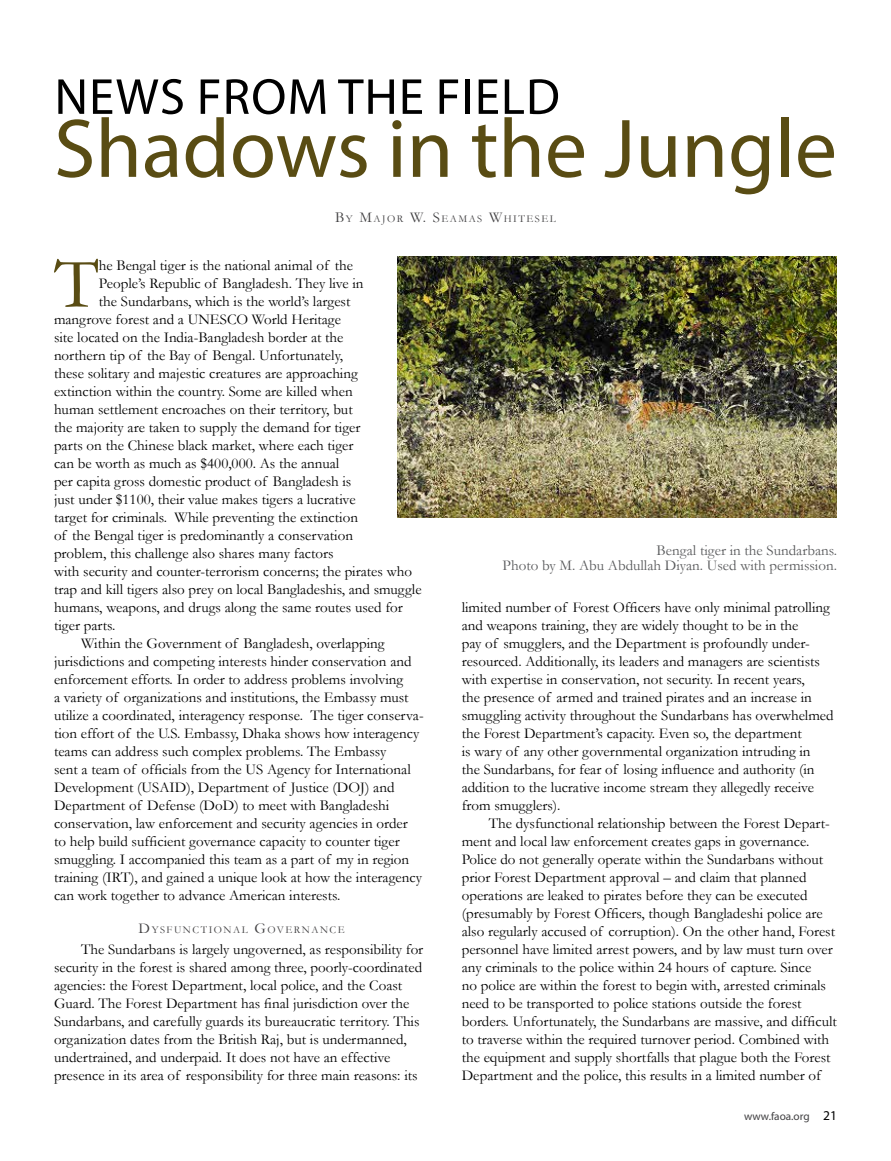
<style>
.page{position:relative;width:891px;height:1161px;background:#fff}
.page>*{position:absolute;margin:0;border:0;box-sizing:border-box;transform-origin:0 0}
.t1{font:84px "Myriad Pro";color:#594c13}
.t2{font:72.75px "Garamond";color:#594c13}
.t3{font:51px "Myriad Pro";letter-spacing:.02em;color:#000}
.t4{font:15px/18px "Garamond";color:#000}
.t5{font:15px/15px "Garamond";color:#58595b;text-align:right}
.t6{font:11.25px "Myriad Pro";color:#414042}
.t7{font:10.5px "Garamond";letter-spacing:.145em;color:#414042}
.s1{font-size:15px}
.s2{font-size:13.5px;color:#000}
</style>
<div class="page">
<img style="left:397px;top:256px;width:440px;height:262px">
<h3 class="t3" style="left:55px;top:65px;width:507px">NEWS FROM THE FIELD</h3>
<h1 class="t1" style="left:54px;top:97px;width:785px">Shadows in the Jungle</h1>
<p class="t7" style="left:335px;top:211px;width:125px"><span class="s1">B</span>Y <span class="s1">M</span>AJOR <span class="s1">W. S</span>EAMA</p>
<p class="t7" style="left:477px;top:211px;width:80px">S <span class="s1">W</span>HITESEL</p>
<h2 class="t2" style="left:54px;top:234px;width:46px">T</h2>
<p class="t4" style="left:99px;top:256px;width:256px">he Bengal tiger is the national animal of the</p>
<p class="t4" style="left:99px;top:274px;width:266px">People’s Republic of Bangladesh. They live in</p>
<p class="t4" style="left:99px;top:292px;width:253px">the Sundarbans, which is the world’s largest</p>
<p class="t4" style="left:54px;top:310px;width:289px">mangrove forest and a UNESCO World Heritage</p>
<p class="t4" style="left:54px;top:328px;width:291px">site located on the India-Bangladesh border at the</p>
<p class="t4" style="left:54px;top:346px;width:290px">northern tip of the Bay of Bengal. Unfortunately,</p>
<p class="t4" style="left:54px;top:364px;width:305px">these solitary and majestic creatures are approaching</p>
<p class="t4" style="left:54px;top:382px;width:300px">extinction within the country. Some are killed when</p>
<p class="t4" style="left:54px;top:400px;width:300px">human settlement encroaches on their territory, but</p>
<p class="t4" style="left:54px;top:418px;width:308px">the majority are taken to supply the demand for tiger</p>
<p class="t4" style="left:54px;top:436px;width:301px">parts on the Chinese black market, where each tiger</p>
<p class="t4" style="left:54px;top:454px;width:287px">can be worth as much as $400,000. As the annual</p>
<p class="t4" style="left:54px;top:472px;width:299px">per capita gross domestic product of Bangladesh is</p>
<p class="t4" style="left:54px;top:490px;width:303px">just under $1100, their value makes tigers a lucrative</p>
<p class="t4" style="left:54px;top:508px;width:306px">target for criminals. While preventing the extinction</p>
<p class="t4" style="left:54px;top:526px;width:300px">of the Bengal tiger is predominantly a conservation</p>
<p class="t4" style="left:54px;top:544px;width:281px">problem, this challenge also shares many factors</p>
<p class="t4" style="left:54px;top:562px;width:360px">with security and counter-terrorism concerns; the pirates who</p>
<p class="t4" style="left:54px;top:580px;width:369px">trap and kill tigers also prey on local Bangladeshis, and smuggle</p>
<p class="t4" style="left:54px;top:598px;width:350px">humans, weapons, and drugs along the same routes used for</p>
<p class="t4" style="left:54px;top:616px;width:63px">tiger parts.</p>
<p class="t4" style="left:81px;top:634px;width:305px">Within the Government of Bangladesh, overlapping</p>
<p class="t4" style="left:54px;top:652px;width:359px">jurisdictions and competing interests hinder conservation and</p>
<p class="t4" style="left:54px;top:670px;width:351px">enforcement efforts. In order to address problems involving</p>
<p class="t4" style="left:54px;top:688px;width:356px">a variety of organizations and institutions, the Embassy must</p>
<p class="t4" style="left:54px;top:706px;width:371px">utilize a coordinated, interagency response. The tiger conserva-</p>
<p class="t4" style="left:54px;top:724px;width:367px">tion effort of the U.S. Embassy, Dhaka shows how interagency</p>
<p class="t4" style="left:54px;top:742px;width:334px">teams can address such complex problems. The Embassy</p>
<p class="t4" style="left:54px;top:760px;width:358px">sent a team of officials from the US Agency for International</p>
<p class="t4" style="left:54px;top:778px;width:342px">Development (USAID), Department of Justice (DOJ) and</p>
<p class="t4" style="left:54px;top:796px;width:337px">Department of Defense (DoD) to meet with Bangladeshi</p>
<p class="t4" style="left:54px;top:814px;width:355px">conservation, law enforcement and security agencies in order</p>
<p class="t4" style="left:54px;top:832px;width:347px">to help build sufficient governance capacity to counter tiger</p>
<p class="t4" style="left:54px;top:850px;width:357px">smuggling. I accompanied this team as a part of my in region</p>
<p class="t4" style="left:54px;top:868px;width:370px">training (IRT), and gained a unique look at how the interagency</p>
<p class="t4" style="left:54px;top:886px;width:288px">can work together to advance American interests.</p>
<p class="t7" style="left:139px;top:923px;width:208px"><span class="s1">D</span>YSFUNCTIONAL <span class="s1">G</span>OVERNANCE</p>
<p class="t4" style="left:54px;top:940px;width:371px;text-indent:27px">The Sundarbans is largely ungoverned, as responsibility for security in the forest is shared among three, poorly-coordinated agencies: the Forest Department, local police, and the Coast Guard. The Forest Department has final jurisdiction over the Sundarbans, and carefully guards its bureaucratic territory. This organization dates from the British Raj, but is undermanned, undertrained, and underpaid. It does not have an effective presence in its area of responsibility for three main reasons: its</p>
<p class="t5" style="left:503px;top:542px;width:336px">Bengal tiger in the Sundarbans.<br>Photo by M. Abu Abdullah Diyan. Used with permission.</p>
<p class="t4" style="left:462px;top:598px;width:374px">limited number of Forest Officers have only minimal patrolling and weapons training, they are widely thought to be in the<br>pay of smugglers, and the Department is profoundly under&shy;resourced. Additionally, its leaders and managers are scientists with expertise in conservation, not security. In recent years,<br>the presence of armed and trained pirates and an increase in smuggling activity throughout the Sundarbans has overwhelmed the Forest Department’s capacity. Even so, the department<br>is wary of any other governmental organization intruding in<br>the Sundarbans, for fear of losing influence and authority (in addition to the lucrative income stream they allegedly receive from smugglers).</p>
<p class="t4" style="left:462px;top:814px;width:377px;text-indent:27px">The dysfunctional relationship between the Forest Depart&shy;ment and local law enforcement creates gaps in governance.<br>Police do not generally operate within the Sundarbans without prior Forest Department approval – and claim that planned operations are leaked to pirates before they can be executed (presumably by Forest Officers, though Bangladeshi police are also regularly accused of corruption). On the other hand, Forest personnel have limited arrest powers, and by law must turn over any criminals to the police within 24 hours of capture. Since<br>no police are within the forest to begin with, arrested criminals need to be transported to police stations outside the forest borders. Unfortunately, the Sundarbans are massive, and difficult to traverse within the required turnover period. Combined with the equipment and supply shortfalls that plague both the Forest Department and the police, this results in a limited number of</p>
<p class="t6" style="left:744px;top:1110px;width:94px">www.faoa.org <span class="s2">21</span></p>
</div>
